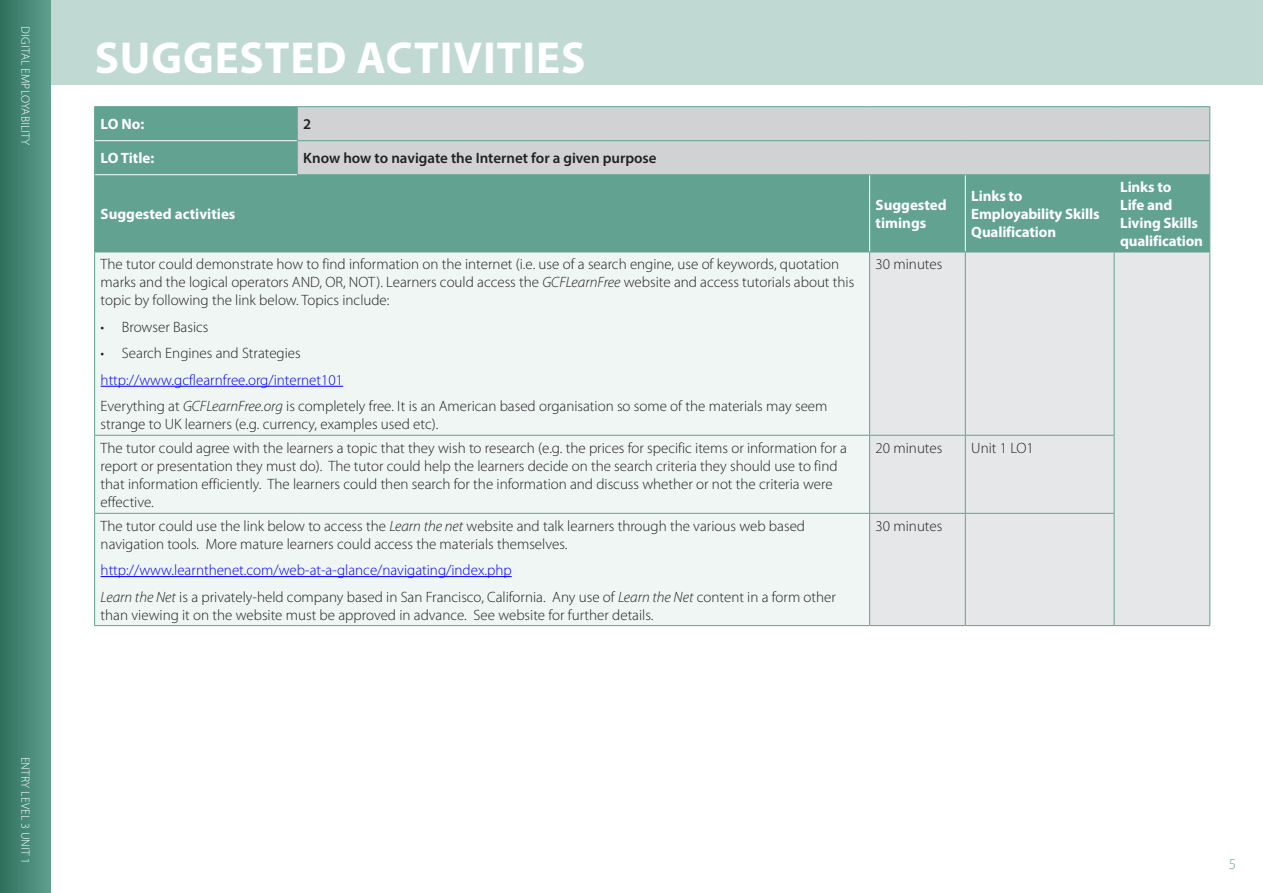
<style>
.page{position:relative;width:1263px;height:893px;background:#fff}
.page>*{position:absolute;margin:0;border:0;box-sizing:border-box;transform-origin:0 0}
.t1{font:700 45px "Myriad Pro";letter-spacing:.02em;color:#fff}
.Body_2{font:300 15px/18px "Myriad Pro";color:#231f20}
.Body_10pt{font:700 15px/18px "Myriad Pro";letter-spacing:-.01em;color:#fff}
.Body_2-2{font:300 15px "Myriad Pro";color:#00f}
.Body_10pt-2{font:600 15px "Myriad Pro";color:#231f20}
.Body_10pt-3{font:300 15px "Myriad Pro";color:#231f20}
.t2{font:300 15px "Myriad Pro";color:#61a291}
.t3{font:300 12px "Myriad Pro";letter-spacing:.02em;color:#fff}
.s1{font-style:italic}
</style>
<div class="page">
<div style="left:0;top:0;width:51px;height:893px;background:linear-gradient(to right,#2e705c,#5fa08f)"></div>
<div style="left:51px;top:0;width:1212px;height:85px;background:#c0dad3"></div>
<div style="left:95px;top:107px;width:1114px;height:145px;background:#61a291"></div>
<div style="left:298px;top:107px;width:911px;height:67px;background:#d1d2d4"></div>
<div style="left:95px;top:253px;width:774px;height:372px;background:#eff6f4"></div>
<div style="left:870px;top:253px;width:339px;height:372px;background:#e6e7e9"></div>
<hr style="left:95px;top:140px;width:202px;height:1px;background:#fff">
<hr style="left:95px;top:174px;width:202px;height:1px;background:#fff">
<hr style="left:869px;top:175px;width:1px;height:77px;background:#fff">
<hr style="left:965px;top:175px;width:1px;height:77px;background:#fff">
<hr style="left:94px;top:107px;width:1px;height:34px;background:#61a291">
<hr style="left:94px;top:106px;width:203px;height:1px;background:#61a291">
<hr style="left:297px;top:107px;width:1px;height:33px;background:#61a291">
<hr style="left:297px;top:106px;width:573px;height:1px;background:#61a291">
<hr style="left:870px;top:106px;width:95px;height:1px;background:#61a291">
<hr style="left:965px;top:106px;width:149px;height:1px;background:#61a291">
<hr style="left:1114px;top:106px;width:96px;height:1px;background:#61a291">
<hr style="left:1209px;top:107px;width:1px;height:33px;background:#61a291">
<hr style="left:94px;top:141px;width:1px;height:34px;background:#61a291">
<hr style="left:297px;top:141px;width:1px;height:33px;background:#61a291">
<hr style="left:297px;top:140px;width:573px;height:1px;background:#61a291">
<hr style="left:870px;top:140px;width:95px;height:1px;background:#61a291">
<hr style="left:965px;top:140px;width:149px;height:1px;background:#61a291">
<hr style="left:1114px;top:140px;width:96px;height:1px;background:#61a291">
<hr style="left:1209px;top:141px;width:1px;height:33px;background:#61a291">
<hr style="left:94px;top:175px;width:1px;height:77px;background:#61a291">
<hr style="left:297px;top:174px;width:573px;height:1px;background:#61a291">
<hr style="left:870px;top:174px;width:95px;height:1px;background:#61a291">
<hr style="left:965px;top:174px;width:149px;height:1px;background:#61a291">
<hr style="left:1114px;top:175px;width:1px;height:77px;background:#61a291">
<hr style="left:1114px;top:174px;width:96px;height:1px;background:#61a291">
<hr style="left:1209px;top:175px;width:1px;height:77px;background:#61a291">
<hr style="left:94px;top:252px;width:1px;height:183px;background:#61a291">
<hr style="left:94px;top:252px;width:203px;height:1px;background:#61a291">
<hr style="left:297px;top:252px;width:573px;height:1px;background:#61a291">
<hr style="left:869px;top:252px;width:1px;height:183px;background:#61a291">
<hr style="left:870px;top:252px;width:95px;height:1px;background:#61a291">
<hr style="left:965px;top:252px;width:1px;height:183px;background:#61a291">
<hr style="left:965px;top:252px;width:149px;height:1px;background:#61a291">
<hr style="left:1114px;top:252px;width:1px;height:183px;background:#61a291">
<hr style="left:1114px;top:252px;width:96px;height:1px;background:#61a291">
<hr style="left:1209px;top:252px;width:1px;height:183px;background:#61a291">
<hr style="left:1209px;top:435px;width:1px;height:78px;background:#61a291">
<hr style="left:1209px;top:513px;width:1px;height:112px;background:#61a291">
<hr style="left:94px;top:436px;width:1px;height:77px;background:#61a291">
<hr style="left:94px;top:435px;width:203px;height:1px;background:#61a291">
<hr style="left:297px;top:435px;width:573px;height:1px;background:#61a291">
<hr style="left:869px;top:436px;width:1px;height:77px;background:#61a291">
<hr style="left:870px;top:435px;width:95px;height:1px;background:#61a291">
<hr style="left:965px;top:436px;width:1px;height:77px;background:#61a291">
<hr style="left:965px;top:435px;width:149px;height:1px;background:#61a291">
<hr style="left:1114px;top:436px;width:1px;height:77px;background:#61a291">
<hr style="left:94px;top:514px;width:1px;height:111px;background:#61a291">
<hr style="left:94px;top:513px;width:203px;height:1px;background:#61a291">
<hr style="left:297px;top:513px;width:573px;height:1px;background:#61a291">
<hr style="left:869px;top:514px;width:1px;height:111px;background:#61a291">
<hr style="left:870px;top:513px;width:95px;height:1px;background:#61a291">
<hr style="left:965px;top:514px;width:1px;height:111px;background:#61a291">
<hr style="left:965px;top:513px;width:149px;height:1px;background:#61a291">
<hr style="left:1114px;top:514px;width:1px;height:111px;background:#61a291">
<hr style="left:94px;top:625px;width:203px;height:1px;background:#61a291">
<hr style="left:297px;top:625px;width:573px;height:1px;background:#61a291">
<hr style="left:870px;top:625px;width:95px;height:1px;background:#61a291">
<hr style="left:965px;top:625px;width:149px;height:1px;background:#61a291">
<hr style="left:1114px;top:625px;width:96px;height:1px;background:#61a291">
<hr style="left:101px;top:386px;width:242px;height:1px;background:#00f">
<hr style="left:101px;top:576px;width:411px;height:1px;background:#00f">
<p class="t3" style="left:32px;top:26px;width:120px;rotate:90deg">DIGITAL EMPLOYABILITY</p>
<p class="t3" style="left:32px;top:756px;width:109px;rotate:90deg">ENTRY LEVEL 3 UNIT 1</p>
<p class="t1" style="left:95px;top:28px;width:492px">SUGGESTED ACTIVITIES</p>
<p class="Body_10pt" style="left:101px;top:115px;width:45px">LO No:</p>
<p class="Body_10pt-2" style="left:303px;top:115px;width:10px">2</p>
<p class="Body_10pt" style="left:101px;top:149px;width:55px">LO Title:</p>
<p class="Body_10pt-2" style="left:303px;top:149px;width:355px">Know how to navigate the Internet for a given purpose</p>
<p class="Body_10pt" style="left:101px;top:204px;width:136px">Suggested activities</p>
<p class="Body_10pt" style="left:876px;top:195px;width:73px">Suggested timings</p>
<p class="Body_10pt" style="left:971px;top:186px;width:130px">Links to<br>Employability Skills<br>Qualification</p>
<p class="Body_10pt" style="left:1120px;top:177px;width:84px">Links to<br>Life and<br>Living Skills qualification</p>
<p class="Body_2" style="left:101px;top:255px;width:755px">The tutor could demonstrate how to find information on the internet (i.e. use of a search engine, use of keywords, quotation marks and the logical operators AND, OR, NOT). Learners could access the <span class="s1">GCFLearnFree</span> website and access tutorials about this topic by following the link below. Topics include:</p>
<p class="Body_2" style="left:101px;top:318px;width:109px">• Browser Basics</p>
<p class="Body_2" style="left:101px;top:344px;width:202px">• Search Engines and Strategies</p>
<p class="Body_2-2" style="left:101px;top:371px;width:244px">http://www.gcflearnfree.org/internet101</p>
<p class="Body_2" style="left:101px;top:397px;width:728px">Everything at <span class="s1">GCFLearnFree.org</span> is completely free. It is an American based organisation so some of the materials may seem strange to UK learners (e.g. currency, examples used etc).</p>
<p class="Body_10pt-3" style="left:876px;top:256px;width:68px">30 minutes</p>
<p class="Body_2" style="left:101px;top:439px;width:748px">The tutor could agree with the learners a topic that they wish to research (e.g. the prices for specific items or information for a report or presentation they must do). The tutor could help the learners decide on the search criteria they should use to find that information efficiently. The learners could then search for the information and discuss whether or not the criteria were effective.</p>
<p class="Body_10pt-3" style="left:876px;top:439px;width:68px">20 minutes</p>
<p class="Body_10pt-3" style="left:971px;top:439px;width:64px">Unit 1 LO1</p>
<p class="Body_2" style="left:101px;top:517px;width:706px">The tutor could use the link below to access the <span class="s1">Learn the net</span> website and talk learners through the various web based navigation tools. More mature learners could access the materials themselves.</p>
<p class="Body_2-2" style="left:101px;top:562px;width:413px">http://www.learnthenet.com/web-at-a-glance/navigating/index.php</p>
<p class="Body_2" style="left:101px;top:588px;width:737px"><span class="s1">Learn the Net</span> is a privately-held company based in San Francisco, California. Any use of <span class="s1">Learn the Net</span> content in a form other than viewing it on the website must be approved in advance. See website for further details.</p>
<p class="Body_10pt-3" style="left:876px;top:517px;width:68px">30 minutes</p>
<p class="t2" style="left:1229px;top:855px;width:9px">5</p>
</div>
